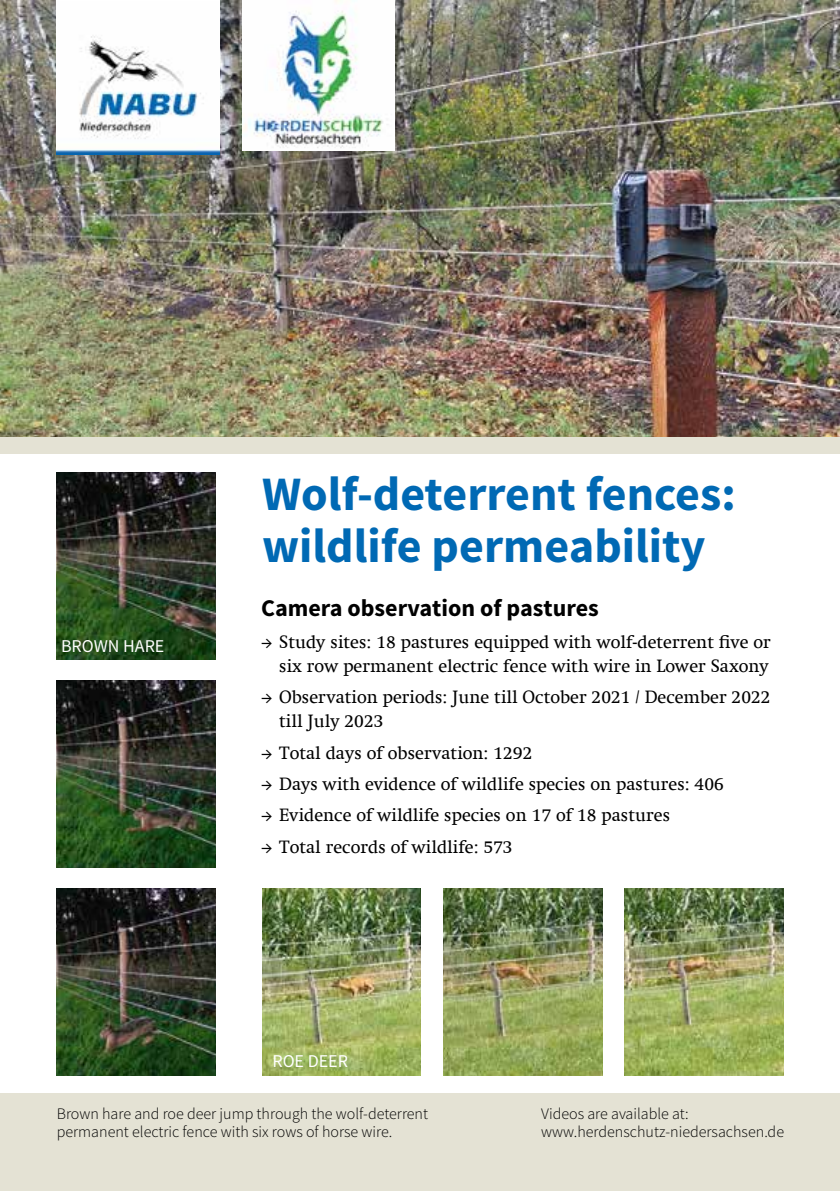
<style>
.page{position:relative;width:840px;height:1191px;background:#fff}
.page>*{position:absolute;margin:0;border:0;box-sizing:border-box;transform-origin:0 0}
.t1{font:700 48px/52px "Source Sans Pro";color:#0069b4}
.t2{font:700 24px "Source Sans Pro";color:#000}
.t3{font:18px/24px "Swift Com";color:#000;text-align:right}
.t4{font:18px "Source Sans Pro";color:#fff}
.t5{font:300 16px/18px "Source Sans Pro";color:#000}
.s1{font-family:"Source Sans Pro"}
</style>
<div class="page">
<div style="left:0;top:0;width:839px;height:454px;background:#e4e2d4"></div>
<img style="left:0;top:0;width:839px;height:437px">
<img style="left:57px;top:1px;width:162px;height:153px">
<hr style="left:57px;top:0;width:162px;height:1px;background:#fff">
<img style="left:243px;top:0;width:151px;height:150px">
<img style="left:57px;top:472px;width:158px;height:187px">
<img style="left:57px;top:680px;width:158px;height:187px">
<div style="left:0;top:1093px;width:839px;height:98px;background:#e4e2d4"></div>
<img style="left:57px;top:888px;width:158px;height:187px">
<img style="left:262px;top:888px;width:158px;height:187px">
<img style="left:624px;top:888px;width:158px;height:187px">
<img style="left:443px;top:888px;width:158px;height:187px">
<p class="t4" style="left:61px;top:634px;width:105px">BROWN HARE</p>
<h1 class="t1" style="left:262px;top:469px;width:475px">Wolf-deterrent fences: wildlife permeability</h1>
<h2 class="t2" style="left:261px;top:593px;width:339px">Camera observation of pastures</h2>
<p class="t3" style="left:261px;top:629px;width:511px"><span class="s1">→</span> Study sites: 18 pastures equipped with wolf-deterrent five or six row permanent electric fence with wire in Lower Saxony</p>
<p class="t3" style="left:279px;top:685px;width:492px;text-align:left;text-indent:-18px"><span class="s1">→</span> Observation periods: June till October 2021 / December 2022 till July 2023</p>
<p class="t3" style="left:261px;top:740px;width:273px"><span class="s1">→</span> Total days of observation: 1292</p>
<p class="t3" style="left:261px;top:771px;width:464px"><span class="s1">→</span> Days with evidence of wildlife species on pastures: 406</p>
<p class="t3" style="left:261px;top:803px;width:410px"><span class="s1">→</span> Evidence of wildlife species on 17 of 18 pastures</p>
<p class="t3" style="left:261px;top:834px;width:253px"><span class="s1">→</span> Total records of wildlife: 573</p>
<p class="t4" style="left:272px;top:1050px;width:77px">ROE DEER</p>
<p class="t5" style="left:57px;top:1105px;width:373px">Brown hare and roe deer jump through the wolf-deterrent permanent electric fence with six rows of horse wire.</p>
<p class="t5" style="left:541px;top:1105px;width:244px">Videos are available at: www.herdenschutz-niedersachsen.de</p>
</div>
